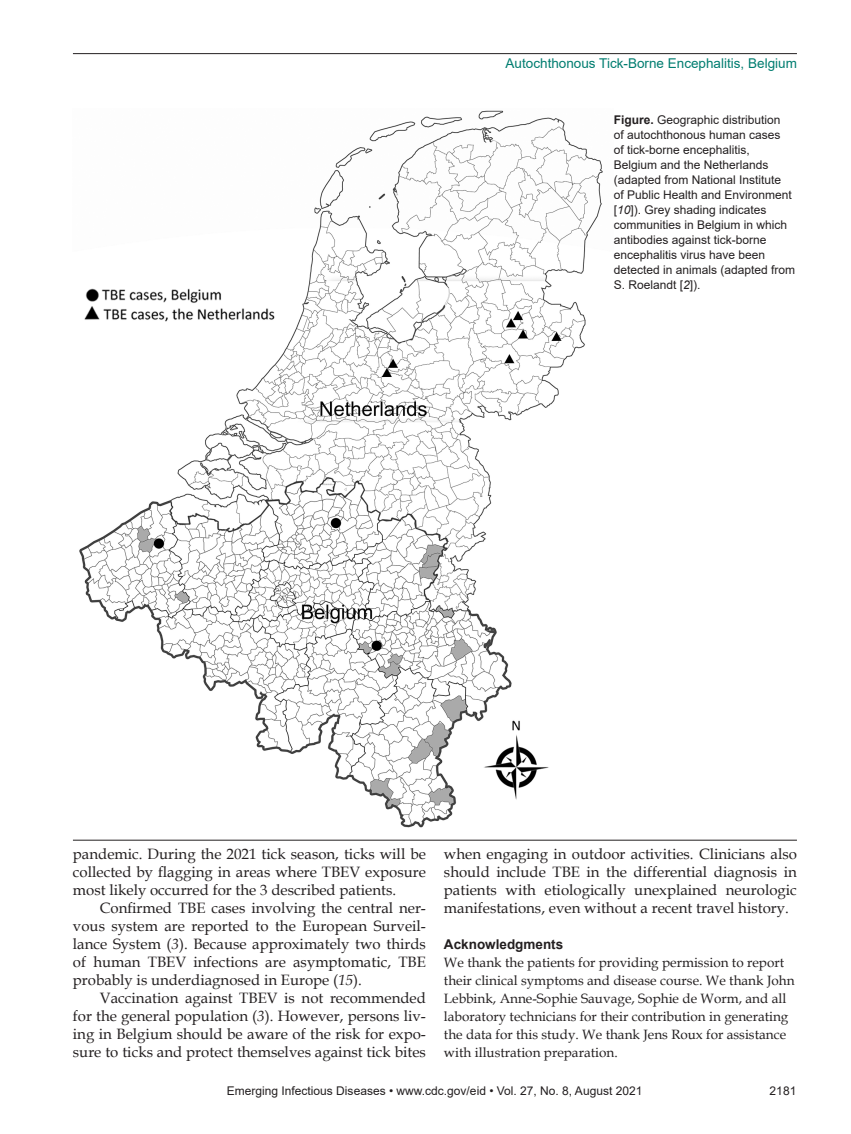
<style>
.page{position:relative;width:851px;height:1134px;background:#fff}
.page>*{position:absolute;margin:0;border:0;box-sizing:border-box;transform-origin:0 0}
.t1{font:15px/18px "Book Antiqua";color:#231f20;text-align:justify}
.t2{font:13.5px/18px "Book Antiqua";color:#231f20}
.t3{font:13.5px "Arial";color:#007d70}
.t4{font:700 13.5px "Arial";color:#231f20}
.t5{font:12px/15px "Arial";color:#231f20}
.s1{font-weight:700}
.s2{font-style:italic}
</style>
<div class="page">
<hr style="left:73px;top:53px;width:723px;height:1px;background:#231f20">
<img style="left:79px;top:110px;width:524px;height:718px">
<hr style="left:73px;top:840px;width:723px;height:1px;background:#231f20">
<p class="t3" style="left:505px;top:54px;width:293px">Autochthonous Tick-Borne Encephalitis, Belgium</p>
<p class="t5" style="left:613px;top:113px;width:183px"><span class="s1">Figure.</span> Geographic distribution<br>of autochthonous human cases<br>of tick-borne encephalitis,<br>Belgium and the Netherlands (adapted from National Institute<br>of Public Health and Environment [<span class="s2">10</span>]). Grey shading indicates communities in Belgium in which antibodies against tick-borne encephalitis virus have been detected in animals (adapted from<br>S. Roelandt [<span class="s2">2</span>]).</p>
<p class="t1" style="left:444px;top:844px;width:354px">when engaging in outdoor activities. Clinicians also should include TBE in the differential diagnosis in patients with etiologically unexplained neurologic manifestations, even without a recent travel history.</p>
<p class="t4" style="left:444px;top:934px;width:121px">Acknowledgments</p>
<p class="t2" style="left:444px;top:953px;width:352px">We thank the patients for providing permission to report their clinical symptoms and disease course. We thank John Lebbink, Anne-Sophie Sauvage, Sophie de Worm, and all laboratory technicians for their contribution in generating the data for this study. We thank Jens Roux for assistance with illustration preparation.</p>
<p class="t5" style="left:227px;top:1084px;width:417px">Emerging Infectious Diseases • www.cdc.gov/eid • Vol. 27, No. 8, August 2021</p>
<p class="t5" style="left:769px;top:1084px;width:28px">2181</p>
<p class="t1" style="left:73px;top:844px;width:354px">pandemic. During the 2021 tick season, ticks will be collected by flagging in areas where TBEV exposure most likely occurred for the 3 described patients.</p>
<p class="t1" style="left:73px;top:898px;width:354px;text-indent:27px">Confirmed TBE cases involving the central ner&shy;vous system are reported to the European Surveil&shy;lance System (<span class="s2">3</span>). Because approximately two thirds of human TBEV infections are asymptomatic, TBE probably is underdiagnosed in Europe (<span class="s2">15</span>).</p>
<p class="t1" style="left:73px;top:988px;width:354px;text-indent:27px">Vaccination against TBEV is not recommended for the general population (<span class="s2">3</span>). However, persons liv&shy;ing in Belgium should be aware of the risk for expo&shy;sure to ticks and protect themselves against tick bites</p>
</div>
